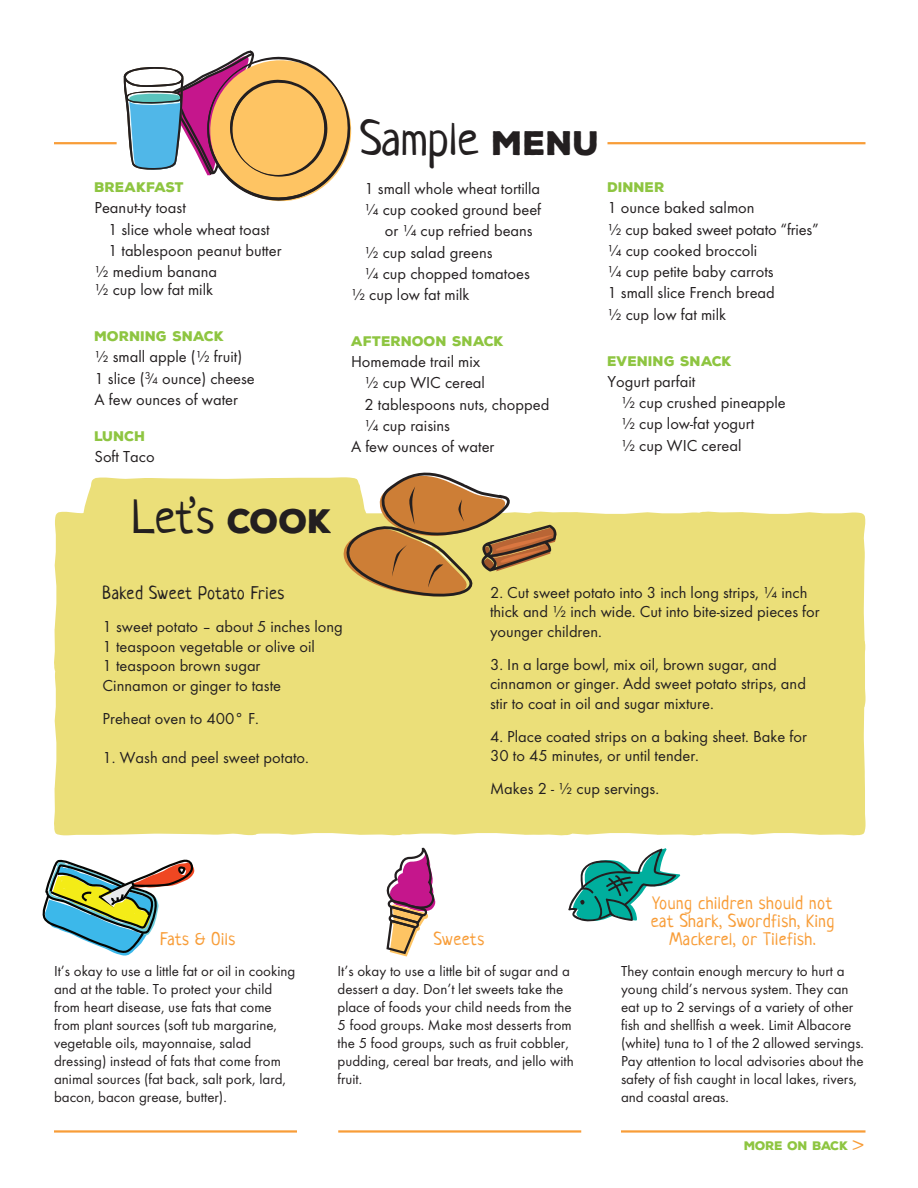
<style>
.page{position:relative;width:918px;height:1188px;background:#fff}
.page>*{position:absolute;margin:0;border:0;box-sizing:border-box;transform-origin:0 0}
.t1{font:48px "Neucha";color:#231f20}
.t2{font:18px/18px "Neucha";letter-spacing:.03em;color:#f89d38;text-align:center}
.t3{font:18px "Neucha";letter-spacing:.03em;color:#231f20}
.t4{font:18px "Myriad Pro";color:#231f20}
.t5{font:16.5px/19.5px "Function";color:#231f20}
.t6{font:15.6px "Myriad Pro";color:#231f20}
.t7{font:15px/18px "Function";color:#231f20}
.t8{font:900 13.5px "Nexa Rust Sans";color:#8ec541}
.t9{font:900 12px "Nexa Rust Sans";letter-spacing:-.01em;color:#8ec541}
.s1{font-size:12px}
.s2{font-size:10.5px}
.s3{font-family:"Nexa Rust Sans";font-weight:900;font-size:33px}
.s4{font-family:"Neucha";font-weight:400;font-size:18px;color:#f89d38}
</style>
<div class="page">
<svg style="left:42px;top:859px;width:153px;height:97px"></svg>
<div style="left:83px;top:477px;width:260px;height:35px;background:#ebdf79"></div>
<div style="left:54px;top:512px;width:183px;height:323px;background:#ebdf79"></div>
<div style="left:237px;top:512px;width:291px;height:125px;background:#ebdf79"></div>
<div style="left:574px;top:710px;width:292px;height:125px;background:#ebdf79"></div>
<div style="left:237px;top:637px;width:337px;height:198px;background:#ebdf79"></div>
<div style="left:528px;top:512px;width:338px;height:198px;background:#ebdf79"></div>
<hr style="left:608px;top:142px;width:258px;height:2px;background:#f89d38">
<hr style="left:54px;top:1130px;width:243px;height:3px;background:#f89d38">
<hr style="left:338px;top:1130px;width:243px;height:3px;background:#f89d38">
<hr style="left:621px;top:1130px;width:245px;height:3px;background:#f89d38">
<hr style="left:54px;top:142px;width:63px;height:2px;background:#f89d38">
<svg style="left:386px;top:847px;width:50px;height:110px"></svg>
<svg style="left:568px;top:848px;width:112px;height:74px"></svg>
<svg style="left:123px;top:50px;width:229px;height:152px"></svg>
<svg style="left:343px;top:472px;width:215px;height:125px"></svg>
<p class="t8" style="left:94px;top:178px;width:91px">BREAKFAST</p>
<p class="t5" style="left:94px;top:198px;width:93px">Peanut-ty toast</p>
<p class="t5" style="left:108px;top:220px;width:163px">1 slice whole wheat toast</p>
<p class="t5" style="left:108px;top:241px;width:175px">1 tablespoon peanut butter</p>
<p class="t5" style="left:94px;top:263px;width:124px;line-height:18px">½ medium banana ½ cup low fat milk</p>
<p class="t8" style="left:94px;top:327px;width:131px">MORNING SNACK</p>
<p class="t5" style="left:94px;top:347px;width:149px">½ small apple (½ fruit)</p>
<p class="t5" style="left:94px;top:368px;width:162px">1 slice (<sup>3</sup><span class="s1">/</span><span class="s2">4</span> ounce) cheese</p>
<p class="t5" style="left:94px;top:390px;width:145px">A few ounces of water</p>
<p class="t8" style="left:94px;top:427px;width:52px">LUNCH</p>
<p class="t5" style="left:94px;top:447px;width:62px">Soft Taco</p>
<p class="t1" style="left:132px;top:487px;width:202px">Let’s <span class="s3">COOK</span></p>
<p class="t1" style="left:360px;top:109px;width:241px">Sample <span class="s3">MENU</span></p>
<p class="t5" style="left:364px;top:179px;width:177px">1 small whole wheat tortilla</p>
<p class="t5" style="left:364px;top:200px;width:178px">¼ cup cooked ground beef</p>
<p class="t5" style="left:385px;top:221px;width:150px">or ¼ cup refried beans</p>
<p class="t5" style="left:364px;top:242px;width:130px">½ cup salad greens</p>
<p class="t5" style="left:364px;top:264px;width:167px">¼ cup chopped tomatoes</p>
<p class="t5" style="left:351px;top:285px;width:120px">½ cup low fat milk</p>
<p class="t8" style="left:351px;top:332px;width:154px">AFTERNOON SNACK</p>
<p class="t5" style="left:351px;top:352px;width:131px">Homemade trail mix</p>
<p class="t5" style="left:364px;top:373px;width:122px">½ cup WIC cereal</p>
<p class="t5" style="left:364px;top:395px;width:186px">2 tablespoons nuts, chopped</p>
<p class="t5" style="left:364px;top:416px;width:87px">¼ cup raisins</p>
<p class="t5" style="left:351px;top:437px;width:145px">A few ounces of water</p>
<p class="t8" style="left:608px;top:178px;width:59px">DINNER</p>
<p class="t5" style="left:608px;top:198px;width:149px">1 ounce baked salmon</p>
<p class="t5" style="left:608px;top:220px;width:213px">½ cup baked sweet potato “fries”</p>
<p class="t5" style="left:608px;top:241px;width:151px">¼ cup cooked broccoli</p>
<p class="t5" style="left:608px;top:262px;width:168px">¼ cup petite baby carrots</p>
<p class="t5" style="left:608px;top:283px;width:169px">1 small slice French bread</p>
<p class="t5" style="left:608px;top:304px;width:120px">½ cup low fat milk</p>
<p class="t8" style="left:608px;top:352px;width:126px">EVENING SNACK</p>
<p class="t5" style="left:608px;top:372px;width:89px">Yogurt parfait</p>
<p class="t5" style="left:621px;top:393px;width:166px">½ cup crushed pineapple</p>
<p class="t5" style="left:621px;top:414px;width:135px">½ cup low-fat yogurt</p>
<p class="t5" style="left:621px;top:435px;width:122px">½ cup WIC cereal</p>
<p class="t3" style="left:103px;top:582px;width:183px">Baked Sweet Potato Fries</p>
<p class="t5" style="left:103px;top:617px;width:242px">1 sweet potato – about 5 inches long<br>1 teaspoon vegetable or olive oil<br>1 teaspoon brown sugar<br>Cinnamon or ginger to taste</p>
<p class="t5" style="left:103px;top:709px;width:158px">Preheat oven to 400° F.</p>
<p class="t5" style="left:103px;top:748px;width:208px">1. Wash and peel sweet potato.</p>
<p class="t5" style="left:490px;top:583px;width:331px">2. Cut sweet potato into 3 inch long strips, ¼ inch thick and ½ inch wide. Cut into bite-sized pieces for younger children.</p>
<p class="t5" style="left:490px;top:655px;width:317px">3. In a large bowl, mix oil, brown sugar, and cinnamon or ginger. Add sweet potato strips, and stir to coat in oil and sugar mixture.</p>
<p class="t5" style="left:490px;top:727px;width:318px">4. Place coated strips on a baking sheet. Bake for<br>30 to 45 minutes, or until tender.</p>
<p class="t5" style="left:490px;top:779px;width:171px">Makes 2 - ½ cup servings.</p>
<p class="t2" style="left:160px;top:930px;width:77px">Fats &amp; Oils</p>
<p class="t7" style="left:54px;top:962px;width:243px">It’s okay to use a little fat or oil in cooking and at the table. To protect your child from heart disease, use fats that come from plant sources (soft tub margarine, vegetable oils, mayonnaise, salad dressing) instead of fats that come from animal sources (fat back, salt pork, lard, bacon, bacon grease, butter).</p>
<p class="t4" style="left:60px;top:974px;width:55px">4yr bro</p>
<p class="t6" style="left:90px;top:1086px;width:48px;rotate:-39deg">1yr bro</p>
<p class="t2" style="left:434px;top:930px;width:52px">Sweets</p>
<p class="t7" style="left:338px;top:962px;width:238px">It’s okay to use a little bit of sugar and a dessert a day. Don’t let sweets take the place of foods your child needs from the 5 food groups. Make most desserts from the 5 food groups, such as fruit cobbler, pudding, cereal bar treats, and jello with fruit.</p>
<p class="t2" style="left:651px;top:894px;width:185px">Young children should not eat Shark, Swordfish, King<br>Mackerel, or Tilefish.</p>
<p class="t7" style="left:621px;top:962px;width:245px">They contain enough mercury to hurt a young child’s nervous system. They can eat up to 2 servings of a variety of other fish and shellfish a week. Limit Albacore (white) tuna to 1 of the 2 allowed servings.<br>Pay attention to local advisories about the safety of fish caught in local lakes, rivers, and coastal areas.</p>
<p class="t9" style="left:744px;top:1137px;width:121px">MORE ON BACK <span class="s4">&gt;</span></p>
</div>
